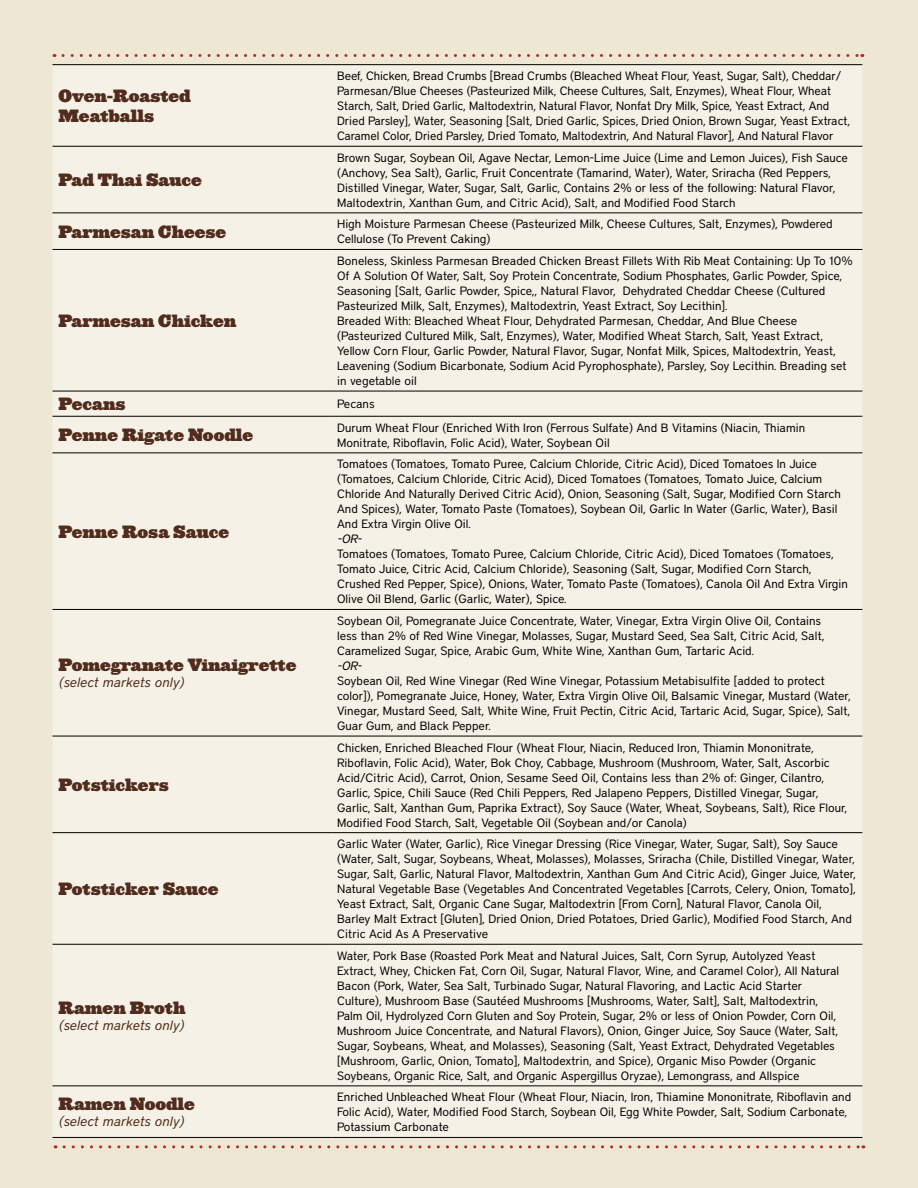
<style>
.page{position:relative;width:918px;height:1188px;background:#eee7d3}
.page>*{position:absolute;margin:0;border:0;box-sizing:border-box;transform-origin:0 0}
.t1{font:900 16.5px/19.8px "Ziggurat";color:#512b1c}
.t2{font:italic 13.5px "District";color:#512b1c}
.t3{font:12px/15px "District";color:#000}
.t4{font:italic 12px "District";color:#000}
</style>
<div class="page">
<svg style="left:64px;top:1145px;width:800px;height:3px"></svg>
<svg style="left:63px;top:54px;width:800px;height:3px"></svg>
<div style="left:52px;top:65px;width:810px;height:1071px;background:#f5f1e6"></div>
<hr style="left:52px;top:64px;width:279px;height:1px;background:#000">
<hr style="left:331px;top:64px;width:531px;height:1px;background:#000">
<hr style="left:52px;top:146px;width:279px;height:1px;background:#000">
<hr style="left:331px;top:146px;width:531px;height:1px;background:#000">
<hr style="left:52px;top:213px;width:279px;height:1px;background:#000">
<hr style="left:331px;top:213px;width:531px;height:1px;background:#000">
<hr style="left:52px;top:249px;width:279px;height:1px;background:#000">
<hr style="left:331px;top:249px;width:531px;height:1px;background:#000">
<hr style="left:52px;top:391px;width:279px;height:1px;background:#000">
<hr style="left:331px;top:391px;width:531px;height:1px;background:#000">
<hr style="left:52px;top:416px;width:279px;height:1px;background:#000">
<hr style="left:331px;top:416px;width:531px;height:1px;background:#000">
<hr style="left:52px;top:453px;width:279px;height:1px;background:#000">
<hr style="left:331px;top:453px;width:531px;height:1px;background:#000">
<hr style="left:52px;top:609px;width:279px;height:1px;background:#000">
<hr style="left:331px;top:609px;width:531px;height:1px;background:#000">
<hr style="left:52px;top:736px;width:279px;height:1px;background:#000">
<hr style="left:331px;top:736px;width:531px;height:1px;background:#000">
<hr style="left:52px;top:832px;width:279px;height:1px;background:#000">
<hr style="left:331px;top:832px;width:531px;height:1px;background:#000">
<hr style="left:52px;top:944px;width:279px;height:1px;background:#000">
<hr style="left:331px;top:944px;width:531px;height:1px;background:#000">
<hr style="left:52px;top:1086px;width:279px;height:1px;background:#000">
<hr style="left:331px;top:1086px;width:531px;height:1px;background:#000">
<hr style="left:52px;top:1137px;width:279px;height:1px;background:#000">
<hr style="left:331px;top:1137px;width:531px;height:1px;background:#000">
<h1 class="t1" style="left:58px;top:85px;width:134px">Oven-Roasted<br>Meatballs</h1>
<h1 class="t1" style="left:58px;top:169px;width:145px">Pad Thai Sauce</h1>
<p class="t3" style="left:337px;top:68px;width:514px">Beef, Chicken, Bread Crumbs [Bread Crumbs (Bleached Wheat Flour, Yeast, Sugar, Salt), Cheddar/ Parmesan/Blue Cheeses (Pasteurized Milk, Cheese Cultures, Salt, Enzymes), Wheat Flour, Wheat Starch, Salt, Dried Garlic, Maltodextrin, Natural Flavor, Nonfat Dry Milk, Spice, Yeast Extract, And Dried Parsley], Water, Seasoning [Salt, Dried Garlic, Spices, Dried Onion, Brown Sugar, Yeast Extract, Caramel Color, Dried Parsley, Dried Tomato, Maltodextrin, And Natural Flavor], And Natural Flavor</p>
<p class="t3" style="left:337px;top:150px;width:512px">Brown Sugar, Soybean Oil, Agave Nectar, Lemon-Lime Juice (Lime and Lemon Juices), Fish Sauce (Anchovy, Sea Salt), Garlic, Fruit Concentrate (Tamarind, Water), Water, Sriracha (Red Peppers, Distilled Vinegar, Water, Sugar, Salt, Garlic, Contains 2% or less of the following: Natural Flavor, Maltodextrin, Xanthan Gum, and Citric Acid), Salt, and Modified Food Starch</p>
<h1 class="t1" style="left:58px;top:220px;width:169px">Parmesan Cheese</h1>
<p class="t3" style="left:337px;top:217px;width:497px">High Moisture Parmesan Cheese (Pasteurized Milk, Cheese Cultures, Salt, Enzymes), Powdered<br>Cellulose (To Prevent Caking)</p>
<h1 class="t1" style="left:58px;top:309px;width:179px">Parmesan Chicken</h1>
<p class="t3" style="left:337px;top:253px;width:517px">Boneless, Skinless Parmesan Breaded Chicken Breast Fillets With Rib Meat Containing: Up To 10% Of A Solution Of Water, Salt, Soy Protein Concentrate, Sodium Phosphates, Garlic Powder, Spice, Seasoning [Salt, Garlic Powder, Spice,, Natural Flavor, Dehydrated Cheddar Cheese (Cultured Pasteurized Milk, Salt, Enzymes), Maltodextrin, Yeast Extract, Soy Lecithin].<br>Breaded With: Bleached Wheat Flour, Dehydrated Parmesan, Cheddar, And Blue Cheese (Pasteurized Cultured Milk, Salt, Enzymes), Water, Modified Wheat Starch, Salt, Yeast Extract, Yellow Corn Flour, Garlic Powder, Natural Flavor, Sugar, Nonfat Milk, Spices, Maltodextrin, Yeast, Leavening (Sodium Bicarbonate, Sodium Acid Pyrophosphate), Parsley, Soy Lecithin. Breading set in vegetable oil</p>
<h1 class="t1" style="left:58px;top:393px;width:69px">Pecans</h1>
<p class="t3" style="left:337px;top:397px;width:39px">Pecans</p>
<h1 class="t1" style="left:58px;top:424px;width:196px">Penne Rigate Noodle</h1>
<p class="t3" style="left:337px;top:420px;width:470px">Durum Wheat Flour (Enriched With Iron (Ferrous Sulfate) And B Vitamins (Niacin, Thiamin<br>Monitrate, Riboflavin, Folic Acid), Water, Soybean Oil</p>
<h1 class="t1" style="left:58px;top:520px;width:172px">Penne Rosa Sauce</h1>
<h1 class="t1" style="left:58px;top:654px;width:239px">Pomegranate Vinaigrette</h1>
<p class="t2" style="left:58px;top:675px;width:127px">(select markets only)</p>
<h1 class="t1" style="left:58px;top:774px;width:112px">Potstickers</h1>
<h1 class="t1" style="left:58px;top:878px;width:162px">Potsticker Sauce</h1>
<h1 class="t1" style="left:58px;top:996px;width:128px">Ramen Broth</h1>
<p class="t2" style="left:58px;top:1017px;width:127px">(select markets only)</p>
<h1 class="t1" style="left:58px;top:1093px;width:138px">Ramen Noodle</h1>
<p class="t2" style="left:58px;top:1114px;width:127px">(select markets only)</p>
<p class="t3" style="left:337px;top:457px;width:505px">Tomatoes (Tomatoes, Tomato Puree, Calcium Chloride, Citric Acid), Diced Tomatoes In Juice (Tomatoes, Calcium Chloride, Citric Acid), Diced Tomatoes (Tomatoes, Tomato Juice, Calcium Chloride And Naturally Derived Citric Acid), Onion, Seasoning (Salt, Sugar, Modified Corn Starch And Spices), Water, Tomato Paste (Tomatoes), Soybean Oil, Garlic In Water (Garlic, Water), Basil And Extra Virgin Olive Oil.</p>
<p class="t4" style="left:337px;top:532px;width:26px">-OR-</p>
<p class="t3" style="left:337px;top:547px;width:512px">Tomatoes (Tomatoes, Tomato Puree, Calcium Chloride, Citric Acid), Diced Tomatoes (Tomatoes, Tomato Juice, Citric Acid, Calcium Chloride), Seasoning (Salt, Sugar, Modified Corn Starch, Crushed Red Pepper, Spice), Onions, Water, Tomato Paste (Tomatoes), Canola Oil And Extra Virgin Olive Oil Blend, Garlic (Garlic, Water), Spice.</p>
<p class="t3" style="left:337px;top:613px;width:489px">Soybean Oil, Pomegranate Juice Concentrate, Water, Vinegar, Extra Virgin Olive Oil, Contains less than 2% of Red Wine Vinegar, Molasses, Sugar, Mustard Seed, Sea Salt, Citric Acid, Salt,<br>Caramelized Sugar, Spice, Arabic Gum, White Wine, Xanthan Gum, Tartaric Acid.</p>
<p class="t4" style="left:337px;top:659px;width:26px">-OR-</p>
<p class="t3" style="left:337px;top:673px;width:515px">Soybean Oil, Red Wine Vinegar (Red Wine Vinegar, Potassium Metabisulfite [added to protect color]), Pomegranate Juice, Honey, Water, Extra Virgin Olive Oil, Balsamic Vinegar, Mustard (Water, Vinegar, Mustard Seed, Salt, White Wine, Fruit Pectin, Citric Acid, Tartaric Acid, Sugar, Spice), Salt, Guar Gum, and Black Pepper.</p>
<p class="t3" style="left:337px;top:740px;width:512px">Chicken, Enriched Bleached Flour (Wheat Flour, Niacin, Reduced Iron, Thiamin Mononitrate, Riboflavin, Folic Acid), Water, Bok Choy, Cabbage, Mushroom (Mushroom, Water, Salt, Ascorbic Acid/Citric Acid), Carrot, Onion, Sesame Seed Oil, Contains less than 2% of: Ginger, Cilantro, Garlic, Spice, Chili Sauce (Red Chili Peppers, Red Jalapeno Peppers, Distilled Vinegar, Sugar, Garlic, Salt, Xanthan Gum, Paprika Extract), Soy Sauce (Water, Wheat, Soybeans, Salt), Rice Flour, Modified Food Starch, Salt, Vegetable Oil (Soybean and/or Canola)</p>
<p class="t3" style="left:337px;top:836px;width:520px">Garlic Water (Water, Garlic), Rice Vinegar Dressing (Rice Vinegar, Water, Sugar, Salt), Soy Sauce (Water, Salt, Sugar, Soybeans, Wheat, Molasses), Molasses, Sriracha (Chile, Distilled Vinegar, Water, Sugar, Salt, Garlic, Natural Flavor, Maltodextrin, Xanthan Gum And Citric Acid), Ginger Juice, Water, Natural Vegetable Base (Vegetables And Concentrated Vegetables [Carrots, Celery, Onion, Tomato], Yeast Extract, Salt, Organic Cane Sugar, Maltodextrin [From Corn], Natural Flavor, Canola Oil, Barley Malt Extract [Gluten], Dried Onion, Dried Potatoes, Dried Garlic), Modified Food Starch, And Citric Acid As A Preservative</p>
<p class="t3" style="left:337px;top:948px;width:504px">Water, Pork Base (Roasted Pork Meat and Natural Juices, Salt, Corn Syrup, Autolyzed Yeast Extract, Whey, Chicken Fat, Corn Oil, Sugar, Natural Flavor, Wine, and Caramel Color), All Natural Bacon (Pork, Water, Sea Salt, Turbinado Sugar, Natural Flavoring, and Lactic Acid Starter Culture), Mushroom Base (Sautéed Mushrooms [Mushrooms, Water, Salt], Salt, Maltodextrin, Palm Oil, Hydrolyzed Corn Gluten and Soy Protein, Sugar, 2% or less of Onion Powder, Corn Oil, Mushroom Juice Concentrate, and Natural Flavors), Onion, Ginger Juice, Soy Sauce (Water, Salt, Sugar, Soybeans, Wheat, and Molasses), Seasoning (Salt, Yeast Extract, Dehydrated Vegetables [Mushroom, Garlic, Onion, Tomato], Maltodextrin, and Spice), Organic Miso Powder (Organic Soybeans, Organic Rice, Salt, and Organic Aspergillus Oryzae), Lemongrass, and Allspice</p>
<p class="t3" style="left:337px;top:1090px;width:516px">Enriched Unbleached Wheat Flour (Wheat Flour, Niacin, Iron, Thiamine Mononitrate, Riboflavin and<br>Folic Acid), Water, Modified Food Starch, Soybean Oil, Egg White Powder, Salt, Sodium Carbonate,<br>Potassium Carbonate</p>
</div>
